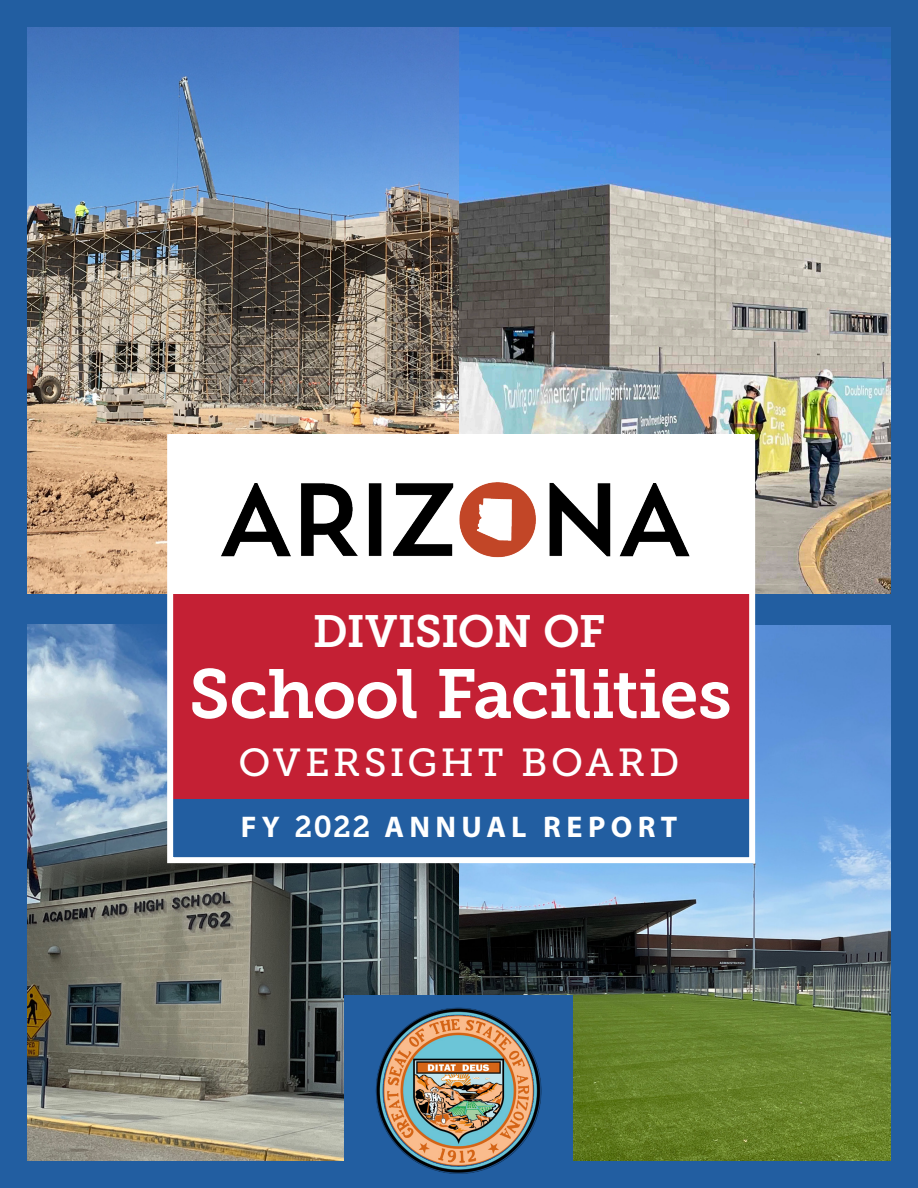
<style>
.page{position:relative;width:918px;height:1188px;background:#225ea1}
.page>*{position:absolute;margin:0;border:0;box-sizing:border-box;transform-origin:0 0}
.t1{font:69px "Museo Slab 700";letter-spacing:-.02em;color:#fff}
.t2{font:45px "Museo Slab 700";letter-spacing:-.02em;color:#fff}
.t3{font:39px "Museo Slab 500";letter-spacing:.09em;color:#fff}
.t4{font:33px "Franklin Gothic URW Com Dem";letter-spacing:.27em;color:#fff}
.t5{font:700 30px "Myriad Pro";letter-spacing:.18em;color:#fff}
.s1{font-family:"Museo Slab 700";font-weight:400}
</style>
<div class="page">
<img style="left:27px;top:27px;width:864px;height:567px">
<img style="left:27px;top:624px;width:432px;height:537px">
<img style="left:459px;top:626px;width:432px;height:535px">
<div style="left:345px;top:996px;width:228px;height:192px;background:#225ea1"></div>
<img style="left:375px;top:1007px;width:167px;height:167px">
<div style="left:170px;top:594px;width:582px;height:212px;background:#c42034"></div>
<div style="left:170px;top:799px;width:582px;height:61px;background:#225ea1"></div>
<div style="left:167px;top:434px;width:588px;height:429px;border:6px solid #fff"></div>
<div style="left:170px;top:434px;width:582px;height:160px;background:#fff"></div>
<img style="left:221px;top:482px;width:469px;height:76px">
<p class="t2" style="left:313px;top:606px;width:294px">DIVISION OF</p>
<p class="t1" style="left:189px;top:655px;width:544px">School Facilities</p>
<p class="t3" style="left:238px;top:741px;width:443px">OVERSIGHT BOARD</p>
<p class="t5" style="left:294px;top:808px;width:384px"><span class="s1">2022</span> ANNUAL REPORT</p>
<p class="t5" style="left:241px;top:808px;width:41px">FY</p>
<p class="t4" style="left:265px;top:812px;width:399px">2019 ANNUAL REPORT</p>
</div>
